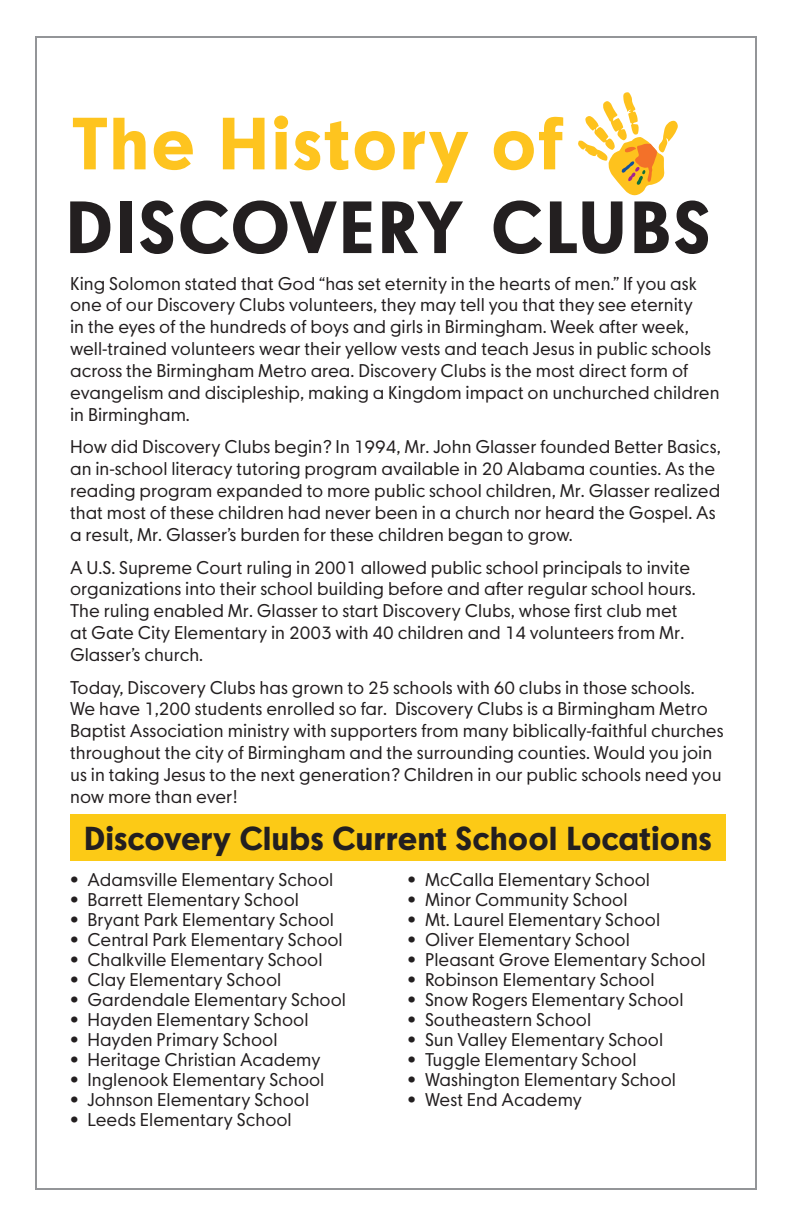
<style>
.page{position:relative;width:792px;height:1224px;background:#fff}
.page>*{position:absolute;margin:0;border:0;box-sizing:border-box;transform-origin:0 0}
.t1{font:800 72.8px "Moskau Grotesk";letter-spacing:.03em;color:#231f20}
.t2{font:800 72.8px "Moskau Grotesk";letter-spacing:.025em;color:#fec41f}
.t3{font:800 32.8px "Moskau Grotesk";color:#231f20}
.t4{font:18.2px/21.8px "Moskau Grotesk";color:#231f20}
</style>
<div class="page">
<svg style="left:578px;top:92px;width:100px;height:104px"></svg>
<div style="left:70px;top:815px;width:655px;height:46px;background:#fcca16"></div>
<p class="t2" style="left:72px;top:99px;width:492px">The History of</p>
<p class="t1" style="left:65px;top:182px;width:646px">DISCOVERY CLUBS</p>
<p class="t4" style="left:70px;top:272px;width:651px">King Solomon stated that God “has set eternity in the hearts of men.” If you ask one of our Discovery Clubs volunteers, they may tell you that they see eternity<br>in the eyes of the hundreds of boys and girls in Birmingham. Week after week, well-trained volunteers wear their yellow vests and teach Jesus in public schools across the Birmingham Metro area. Discovery Clubs is the most direct form of evangelism and discipleship, making a Kingdom impact on unchurched children in Birmingham.</p>
<p class="t4" style="left:70px;top:436px;width:652px">How did Discovery Clubs begin? In 1994, Mr. John Glasser founded Better Basics, an in-school literacy tutoring program available in 20 Alabama counties. As the reading program expanded to more public school children, Mr. Glasser realized that most of these children had never been in a church nor heard the Gospel. As a result, Mr. Glasser’s burden for these children began to grow.</p>
<p class="t4" style="left:70px;top:556px;width:627px">A U.S. Supreme Court ruling in 2001 allowed public school principals to invite organizations into their school building before and after regular school hours.<br>The ruling enabled Mr. Glasser to start Discovery Clubs, whose first club met at Gate City Elementary in 2003 with 40 children and 14 volunteers from Mr.<br>Glasser’s church.</p>
<p class="t4" style="left:70px;top:676px;width:655px">Today, Discovery Clubs has grown to 25 schools with 60 clubs in those schools.<br>We have 1,200 students enrolled so far. Discovery Clubs is a Birmingham Metro Baptist Association ministry with supporters from many biblically-faithful churches throughout the city of Birmingham and the surrounding counties. Would you join us in taking Jesus to the next generation? Children in our public schools need you now more than ever!</p>
<p class="t3" style="left:84px;top:818px;width:629px">Discovery Clubs Current School Locations</p>
<p class="t4" style="left:71px;top:869px;width:264px">• Adamsville Elementary School</p>
<p class="t4" style="left:71px;top:889px;width:229px">• Barrett Elementary School</p>
<p class="t4" style="left:71px;top:909px;width:265px">• Bryant Park Elementary School</p>
<p class="t4" style="left:71px;top:929px;width:273px">• Central Park Elementary School</p>
<p class="t4" style="left:71px;top:949px;width:253px">• Chalkville Elementary School</p>
<p class="t4" style="left:71px;top:969px;width:212px">• Clay Elementary School</p>
<p class="t4" style="left:71px;top:989px;width:277px">• Gardendale Elementary School</p>
<p class="t4" style="left:71px;top:1009px;width:239px">• Hayden Elementary School</p>
<p class="t4" style="left:71px;top:1029px;width:208px">• Hayden Primary School</p>
<p class="t4" style="left:71px;top:1049px;width:251px">• Heritage Christian Academy</p>
<p class="t4" style="left:71px;top:1069px;width:255px">• Inglenook Elementary School</p>
<p class="t4" style="left:71px;top:1089px;width:240px">• Johnson Elementary School</p>
<p class="t4" style="left:71px;top:1109px;width:222px">• Leeds Elementary School</p>
<p class="t4" style="left:409px;top:869px;width:243px">• McCalla Elementary School</p>
<p class="t4" style="left:409px;top:889px;width:220px">• Minor Community School</p>
<p class="t4" style="left:409px;top:909px;width:253px">• Mt. Laurel Elementary School</p>
<p class="t4" style="left:409px;top:929px;width:223px">• Oliver Elementary School</p>
<p class="t4" style="left:409px;top:949px;width:299px">• Pleasant Grove Elementary School</p>
<p class="t4" style="left:409px;top:969px;width:247px">• Robinson Elementary School</p>
<p class="t4" style="left:409px;top:989px;width:276px">• Snow Rogers Elementary School</p>
<p class="t4" style="left:409px;top:1009px;width:184px">• Southeastern School</p>
<p class="t4" style="left:409px;top:1029px;width:256px">• Sun Valley Elementary School</p>
<p class="t4" style="left:409px;top:1049px;width:229px">• Tuggle Elementary School</p>
<p class="t4" style="left:409px;top:1069px;width:269px">• Washington Elementary School</p>
<p class="t4" style="left:409px;top:1089px;width:175px">• West End Academy</p>
</div>
